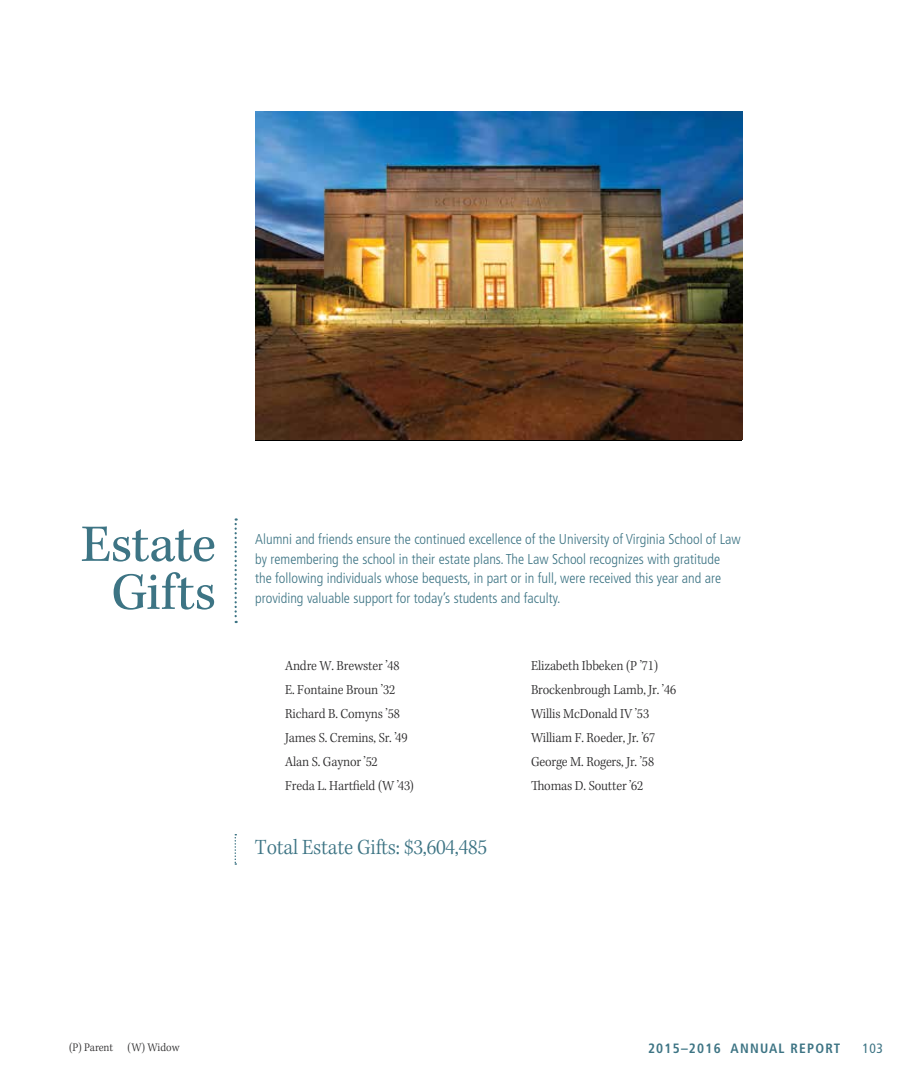
<style>
.page{position:relative;width:918px;height:1080px;background:#fff}
.page>*{position:absolute;margin:0;border:0;box-sizing:border-box;transform-origin:0 0}
.t1{font:54px/48px "Kepler Std";letter-spacing:-.01em;color:#3d7484;text-align:center}
.t2{font:22.5px "Kepler Std Light Scn";letter-spacing:-.01em;color:#3d7484}
.t3{font:300 condensed 14.25px/19.5px "Frutiger";color:#3d7484}
.t4{font:14.25px/24px "Kepler Std Light Scn";letter-spacing:-.01em;color:#292829}
.t5{font:700 condensed 13.5px "Frutiger";letter-spacing:.09em;color:#3d7484}
.t6{font:condensed 13.5px "Frutiger";color:#3d7484}
.t7{font:12px "Kepler Std Light Scn";letter-spacing:-.005em;color:#292829}
</style>
<div class="page">
<svg style="left:235px;top:518px;width:2px;height:105px"></svg>
<svg style="left:235px;top:834px;width:1px;height:31px"></svg>
<img style="left:255px;top:111px;width:487px;height:328px">
<h1 class="t1" style="left:81px;top:522px;width:137px">Estate<br>Gifts</h1>
<p class="t3" style="left:255px;top:530px;width:487px">Alumni and friends ensure the continued excellence of the University of Virginia School of Law by remembering the school in their estate plans. The Law School recognizes with gratitude<br>the following individuals whose bequests, in part or in full, were received this year and are providing valuable support for today’s students and faculty.</p>
<p class="t4" style="left:285px;top:654px;width:130px">Andre W. Brewster ’48<br>E. Fontaine Broun ’32<br>Richard B. Comyns ’58<br>James S. Cremins, Sr. ’49<br>Alan S. Gaynor ’52<br>Freda L. Hartfield (W ’43)</p>
<p class="t4" style="left:531px;top:654px;width:147px">Elizabeth Ibbeken (P ’71)<br>Brockenbrough Lamb, Jr. ’46<br>Willis McDonald IV ’53<br>William F. Roeder, Jr. ’67<br>George M. Rogers, Jr. ’58<br>Thomas D. Soutter ’62</p>
<h2 class="t2" style="left:255px;top:835px;width:234px">Total Estate Gifts: $3,604,485</h2>
<p class="t7" style="left:69px;top:1041px;width:112px">(P) Parent (W) Widow</p>
<p class="t5" style="left:648px;top:1040px;width:194px">2015–2016 ANNUAL REPORT</p>
<p class="t6" style="left:862px;top:1041px;width:22px">103</p>
</div>
